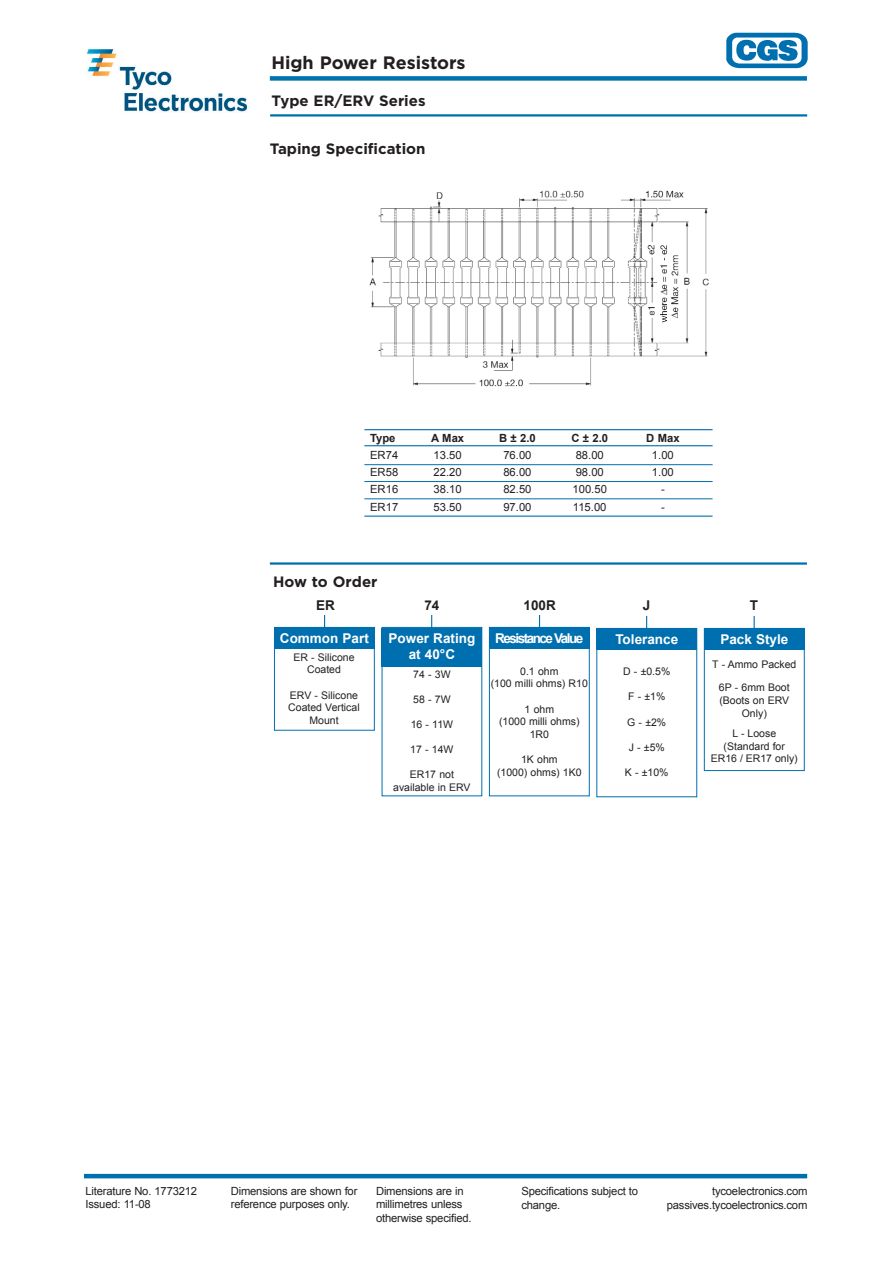
<style>
.page{position:relative;width:893px;height:1263px;background:#fff}
.page>*{position:absolute;margin:0;border:0;box-sizing:border-box;transform-origin:0 0}
.t1{font:700 18px "Gotham";color:#231f20}
.t2{font:700 15px "Gotham";color:#231f20}
.t3{font:700 13.5px/16.2px "Arial";color:#fff;text-align:center}
.t4{font:700 13.5px "Arial";letter-spacing:-.11em;color:#fff}
.t5{font:700 13.5px "Arial";color:#231f20}
.t6{font:11.25px/13.5px "Arial";letter-spacing:-.015em;color:#231f20}
.t7{font:700 11.25px "Arial";color:#231f20}
.t8{font:10.5px/12.6px "Arial";color:#231f20;text-align:center}
</style>
<div class="page">
<hr style="left:270px;top:114px;width:537px;height:3px;background:#006faf">
<hr style="left:84px;top:1174px;width:723px;height:4px;background:#006faf">
<img style="left:87px;top:49px;width:160px;height:63px">
<div style="left:270px;top:76px;width:537px;height:5px;background:#0073ae"></div>
<img style="left:726px;top:32px;width:82px;height:37px">
<hr style="left:270px;top:562px;width:537px;height:3px;background:#006faf">
<div style="left:274px;top:627px;width:101px;height:104px;border:1px solid #006faf"></div>
<div style="left:274px;top:628px;width:101px;height:21px;background:#006faf"></div>
<svg style="left:324px;top:615px;width:1px;height:13px"></svg>
<div style="left:382px;top:628px;width:100px;height:39px;background:#006faf"></div>
<svg style="left:431px;top:615px;width:1px;height:13px"></svg>
<div style="left:489px;top:627px;width:101px;height:169px;border:1px solid #006faf"></div>
<div style="left:489px;top:628px;width:101px;height:21px;background:#006faf"></div>
<svg style="left:539px;top:615px;width:1px;height:13px"></svg>
<div style="left:596px;top:629px;width:101px;height:21px;background:#006faf"></div>
<svg style="left:646px;top:616px;width:1px;height:13px"></svg>
<div style="left:704px;top:628px;width:101px;height:143px;border:1px solid #006faf"></div>
<div style="left:704px;top:629px;width:101px;height:21px;background:#006faf"></div>
<svg style="left:753px;top:616px;width:2px;height:13px"></svg>
<img style="left:369px;top:190px;width:340px;height:197px">
<hr style="left:364px;top:445px;width:348px;height:1px;background:#006faf">
<hr style="left:364px;top:429px;width:348px;height:1px;background:#006faf">
<hr style="left:364px;top:464px;width:348px;height:1px;background:#006faf">
<hr style="left:364px;top:481px;width:348px;height:1px;background:#006faf">
<hr style="left:364px;top:498px;width:348px;height:1px;background:#006faf">
<hr style="left:364px;top:516px;width:348px;height:1px;background:#006faf">
<h1 class="t1" style="left:271px;top:56px;width:196px">High Power Resistors</h1>
<h2 class="t2" style="left:271px;top:95px;width:156px">Type ER/ERV Series</h2>
<h2 class="t2" style="left:270px;top:143px;width:157px">Taping Specification</h2>
<p class="t7" style="left:370px;top:431px;width:27px">Type</p>
<p class="t7" style="left:431px;top:431px;width:35px">A Max</p>
<p class="t7" style="left:499px;top:431px;width:38px">B ± 2.0</p>
<p class="t7" style="left:571px;top:431px;width:38px">C ± 2.0</p>
<p class="t7" style="left:646px;top:431px;width:35px">D Max</p>
<p class="t6" style="left:370px;top:448px;width:30px">ER74</p>
<p class="t6" style="left:433px;top:448px;width:30px">13.50</p>
<p class="t6" style="left:503px;top:448px;width:30px">76.00</p>
<p class="t6" style="left:576px;top:448px;width:30px">88.00</p>
<p class="t6" style="left:652px;top:448px;width:23px">1.00</p>
<p class="t6" style="left:370px;top:465px;width:30px">ER58</p>
<p class="t6" style="left:433px;top:465px;width:30px">22.20</p>
<p class="t6" style="left:503px;top:465px;width:30px">86.00</p>
<p class="t6" style="left:576px;top:465px;width:30px">98.00</p>
<p class="t6" style="left:652px;top:465px;width:23px">1.00</p>
<p class="t6" style="left:370px;top:483px;width:30px">ER16</p>
<p class="t6" style="left:433px;top:483px;width:30px">38.10</p>
<p class="t6" style="left:503px;top:483px;width:30px">82.50</p>
<p class="t6" style="left:572px;top:483px;width:36px">100.50</p>
<p class="t6" style="left:661px;top:483px;width:5px">-</p>
<p class="t6" style="left:370px;top:500px;width:30px">ER17</p>
<p class="t6" style="left:433px;top:500px;width:30px">53.50</p>
<p class="t6" style="left:503px;top:500px;width:30px">97.00</p>
<p class="t6" style="left:573px;top:500px;width:35px">115.00</p>
<p class="t6" style="left:661px;top:500px;width:5px">-</p>
<h2 class="t2" style="left:273px;top:576px;width:106px">How to Order</h2>
<p class="t5" style="left:316px;top:598px;width:20px">ER</p>
<p class="t5" style="left:424px;top:598px;width:17px">74</p>
<p class="t5" style="left:523px;top:598px;width:34px">100R</p>
<p class="t5" style="left:643px;top:598px;width:9px">J</p>
<p class="t5" style="left:750px;top:598px;width:10px">T</p>
<p class="t3" style="left:280px;top:630px;width:90px">Common Part</p>
<p class="t8" style="left:413px;top:668px;width:39px">74 - 3W</p>
<p class="t8" style="left:413px;top:693px;width:39px">58 - 7W</p>
<p class="t8" style="left:411px;top:718px;width:44px">16 - 11W</p>
<p class="t8" style="left:410px;top:743px;width:45px">17 - 14W</p>
<p class="t8" style="left:393px;top:769px;width:79px">ER17 not available in ERV</p>
<p class="t3" style="left:389px;top:630px;width:88px">Power Rating at 40°C</p>
<p class="t4" style="left:495px;top:631px;width:90px">Resistance Value</p>
<p class="t3" style="left:615px;top:631px;width:64px">Tolerance</p>
<p class="t3" style="left:720px;top:631px;width:69px">Pack Style</p>
<p class="t8" style="left:712px;top:658px;width:86px">T - Ammo Packed</p>
<p class="t8" style="left:719px;top:681px;width:72px">6P - 6mm Boot (Boots on ERV<br>Only)</p>
<p class="t8" style="left:293px;top:651px;width:63px">ER - Silicone<br>Coated</p>
<p class="t8" style="left:288px;top:689px;width:73px">ERV - Silicone<br>Coated Vertical<br>Mount</p>
<p class="t8" style="left:491px;top:665px;width:99px">0.1 ohm<br>(100 milli ohms) R10</p>
<p class="t8" style="left:499px;top:703px;width:82px">1 ohm<br>(1000 milli ohms)<br>1R0</p>
<p class="t8" style="left:497px;top:753px;width:86px">1K ohm<br>(1000) ohms) 1K0</p>
<p class="t8" style="left:623px;top:665px;width:49px">D - ±0.5%</p>
<p class="t8" style="left:628px;top:691px;width:39px">F - ±1%</p>
<p class="t8" style="left:627px;top:716px;width:41px">G - ±2%</p>
<p class="t8" style="left:629px;top:741px;width:38px">J - ±5%</p>
<p class="t8" style="left:625px;top:766px;width:45px">K - ±10%</p>
<p class="t8" style="left:711px;top:727px;width:88px">L - Loose (Standard for<br>ER16 / ER17 only)</p>
<p class="t6" style="left:85px;top:1184px;width:113px">Literature No. 1773212<br>Issued: 11-08</p>
<p class="t6" style="left:231px;top:1184px;width:128px">Dimensions are shown for reference purposes only.</p>
<p class="t6" style="left:376px;top:1184px;width:97px">Dimensions are in millimetres unless otherwise specified.</p>
<p class="t6" style="left:521px;top:1184px;width:118px;line-height:14.2px">Specifications subject to change.</p>
<p class="t6" style="left:667px;top:1184px;width:142px;line-height:14.2px;text-align:right">tycoelectronics.com passives.tycoelectronics.com</p>
</div>
